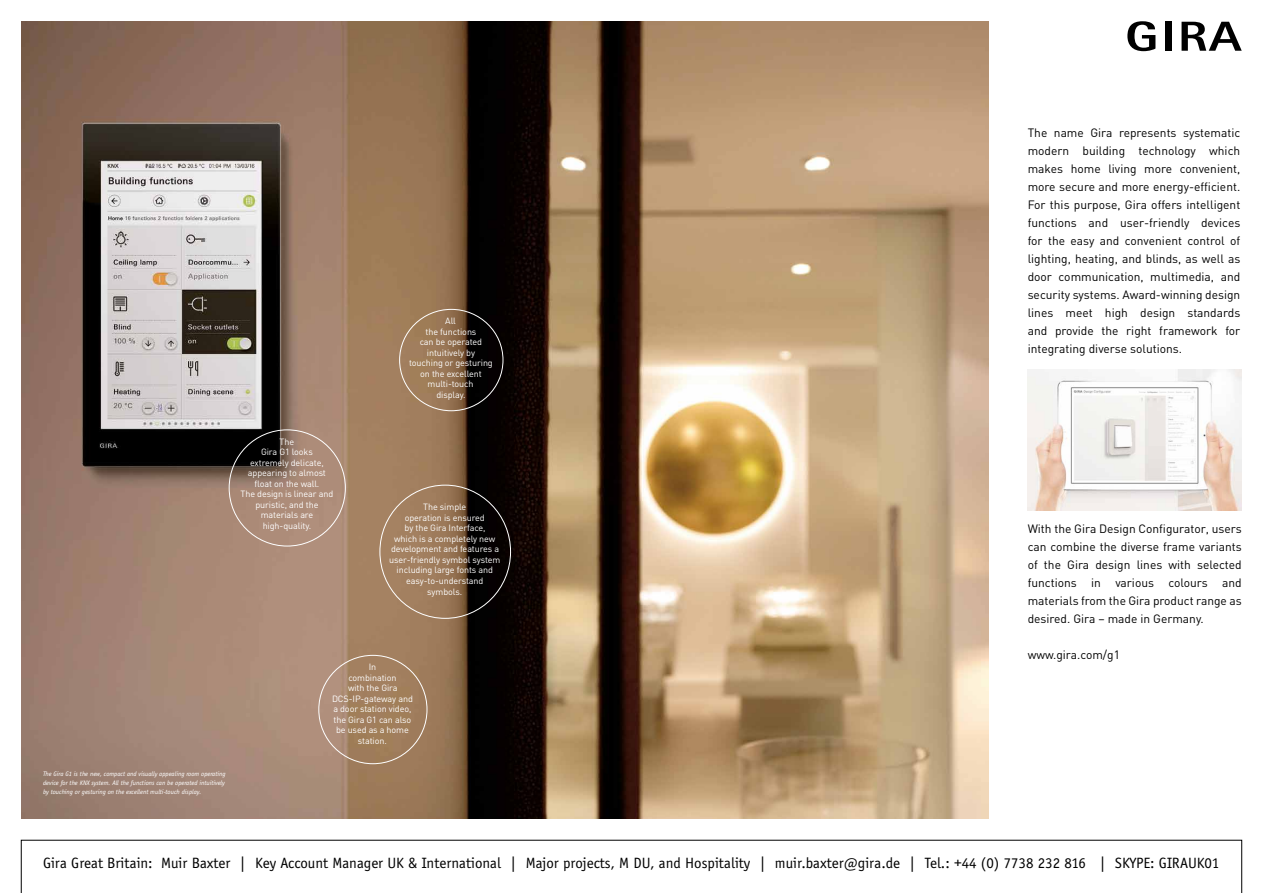
<style>
.page{position:relative;width:1263px;height:893px;background:#fff}
.page>*{position:absolute;margin:0;border:0;box-sizing:border-box;transform-origin:0 0}
.t1{font:15.38px "Officina Sans";color:#000}
.t2{font:12px/18px "DIN";color:#000;text-align:justify}
.t3{font:9px/10.5px "DIN";letter-spacing:-.01em;color:#fff;text-align:center}
.t4{font:italic 6.75px/9px "Officina Sans";color:#fff}
</style>
<div class="page">
<img style="left:21px;top:21px;width:968px;height:798px">
<div style="left:1165px;top:22px;width:6px;height:29px;background:#000"></div>
<svg style="left:1181px;top:22px;width:61px;height:29px"></svg>
<svg style="left:1127px;top:21px;width:28px;height:30px"></svg>
<img style="left:1028px;top:369px;width:214px;height:141px">
<svg style="left:21px;top:840px;width:1221px;height:53px"></svg>
<p class="t3" style="left:241px;top:436px;width:94px">The<br>Gira G1 looks<br>extremely delicate, appearing to almost float on the wall.<br>The design is linear and puristic, and the materials are high-quality.</p>
<p class="t3" style="left:409px;top:316px;width:85px">All<br>the functions<br>can be operated intuitively by touching or gesturing on the excellent multi-touch<br>display.</p>
<p class="t3" style="left:389px;top:502px;width:113px">The simple<br>operation is ensured<br>by the Gira Interface,<br>which is a completely new development and features a user-friendly symbol system including large fonts and easy-to-understand symbols.</p>
<p class="t4" style="left:43px;top:770px;width:184px">The Gira G1 is the new, compact and visually appealing room operating device for the KNX system. All the functions can be operated intuitively by touching or gesturing on the excellent multi-touch display.</p>
<p class="t3" style="left:332px;top:661px;width:82px">In<br>combination<br>with the Gira<br>DCS-IP-gateway and a door station video, the Gira G1 can also be used as a home station.</p>
<p class="t2" style="left:1028px;top:124px;width:214px">The name Gira represents systematic modern building technology which makes home living more convenient, more secure and more energy-efficient.<br>For this purpose, Gira offers intelligent functions and user-friendly devices for the easy and convenient control of lighting, heating, and blinds, as well as door communication, multimedia, and security systems. Award-winning design lines meet high design standards and provide the right framework for integrating diverse solutions.</p>
<p class="t2" style="left:1028px;top:520px;width:216px">With the Gira Design Configurator, users can combine the diverse frame variants of the Gira design lines with selected functions in various colours and materials from the Gira product range as desired. Gira – made in Germany.</p>
<p class="t2" style="left:1028px;top:646px;width:94px">www.gira.com/g1</p>
<p class="t1" style="left:43px;top:854px;width:1178px">Gira Great Britain: Muir Baxter | Key Account Manager UK &amp; International | Major projects, M DU, and Hospitality | muir.baxter@gira.de | Tel.: +44 (0) 7738 232 816 | SKYPE: GIRAUK01</p>
</div>
